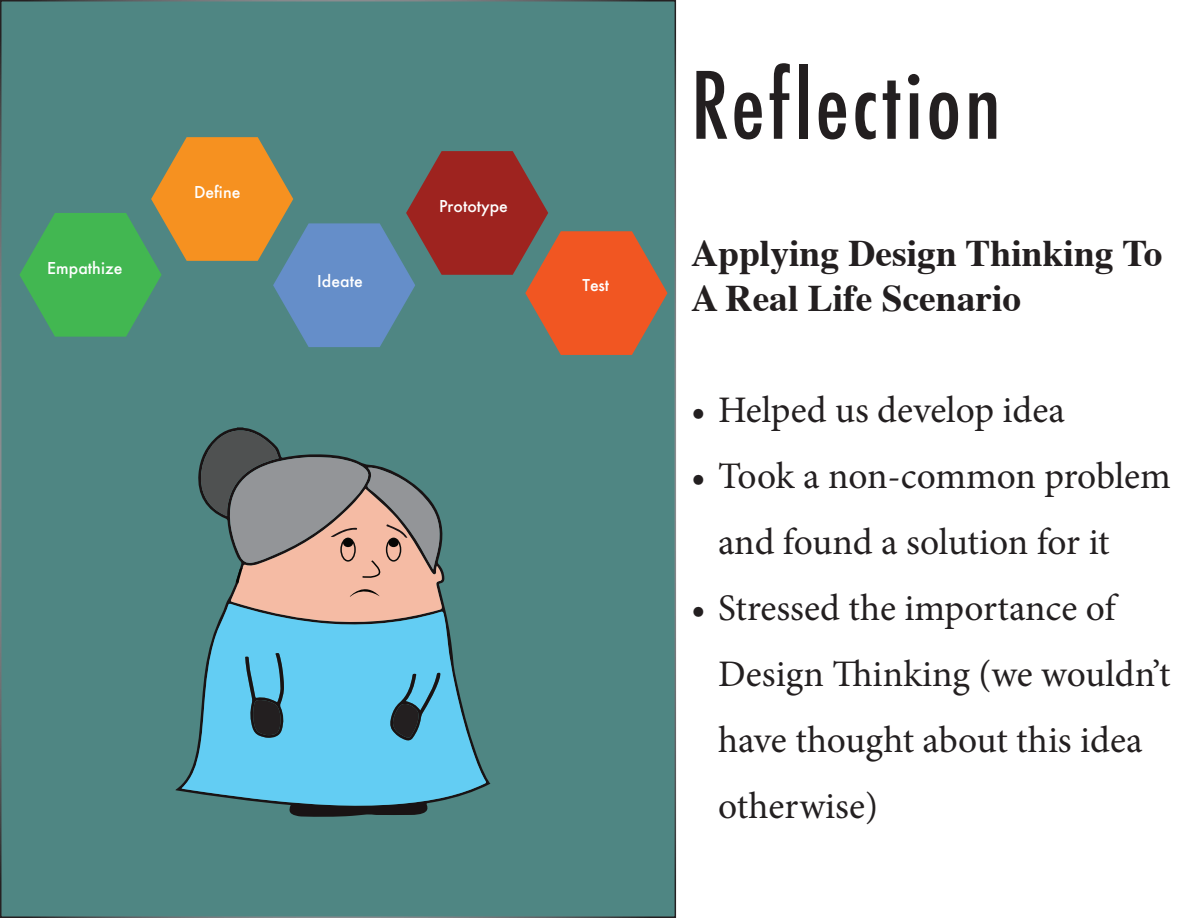
<style>
.page{position:relative;width:1188px;height:918px;background:#fff}
.page>*{position:absolute;margin:0;border:0;box-sizing:border-box;transform-origin:0 0}
.t1{font:500 condensed 90px "Futura";letter-spacing:.04em;color:#231f20}
.t2{font:37.5px/66px "Minion Pro";letter-spacing:-.005em;color:#231f20}
.t3{font:700 37.5px/45px "Times";color:#231f20}
.t4{font:500 15.9px "Futura";color:#fff}
</style>
<div class="page">
<div style="left:1px;top:1px;width:674px;height:916px;background:#4f8683"></div>
<svg style="left:19px;top:137px;width:648px;height:218px"></svg>
<svg style="left:175px;top:427px;width:315px;height:390px"></svg>
<svg style="left:182px;top:604px;width:305px;height:202px;fill:#63cdf3"></svg>
<svg style="left:245px;top:652px;width:39px;height:86px;background:#457f95"></svg>
<svg style="left:389px;top:673px;width:52px;height:68px;background:#4c91ab"></svg>
<svg style="left:197px;top:428px;width:245px;height:194px"></svg>
<div style="left:343px;top:539px;width:10px;height:8px;background:#040503;border-radius:50%"></div>
<div style="left:389px;top:539px;width:10px;height:8px;background:#040503;border-radius:50%"></div>
<p class="t4" style="left:47px;top:257px;width:77px">Empathize</p>
<p class="t4" style="left:194px;top:182px;width:48px">Define</p>
<p class="t4" style="left:317px;top:270px;width:47px">Ideate</p>
<p class="t4" style="left:439px;top:195px;width:70px">Prototype</p>
<p class="t4" style="left:583px;top:274px;width:28px">Test</p>
<p class="t1" style="left:691px;top:48px;width:311px">Reflection</p>
<p class="t3" style="left:691px;top:226px;width:473px">Applying Design Thinking To<br>A Real Life Scenario</p>
<p class="t2" style="left:691px;top:377px;width:375px">• Helped us develop idea</p>
<p class="t2" style="left:718px;top:443px;width:454px;text-indent:-27px">• Took a non-common problem and found a solution for it</p>
<p class="t2" style="left:718px;top:575px;width:454px;text-indent:-27px">• Stressed the importance of<br>Design Thinking (we wouldn’t have thought about this idea otherwise)</p>
</div>
